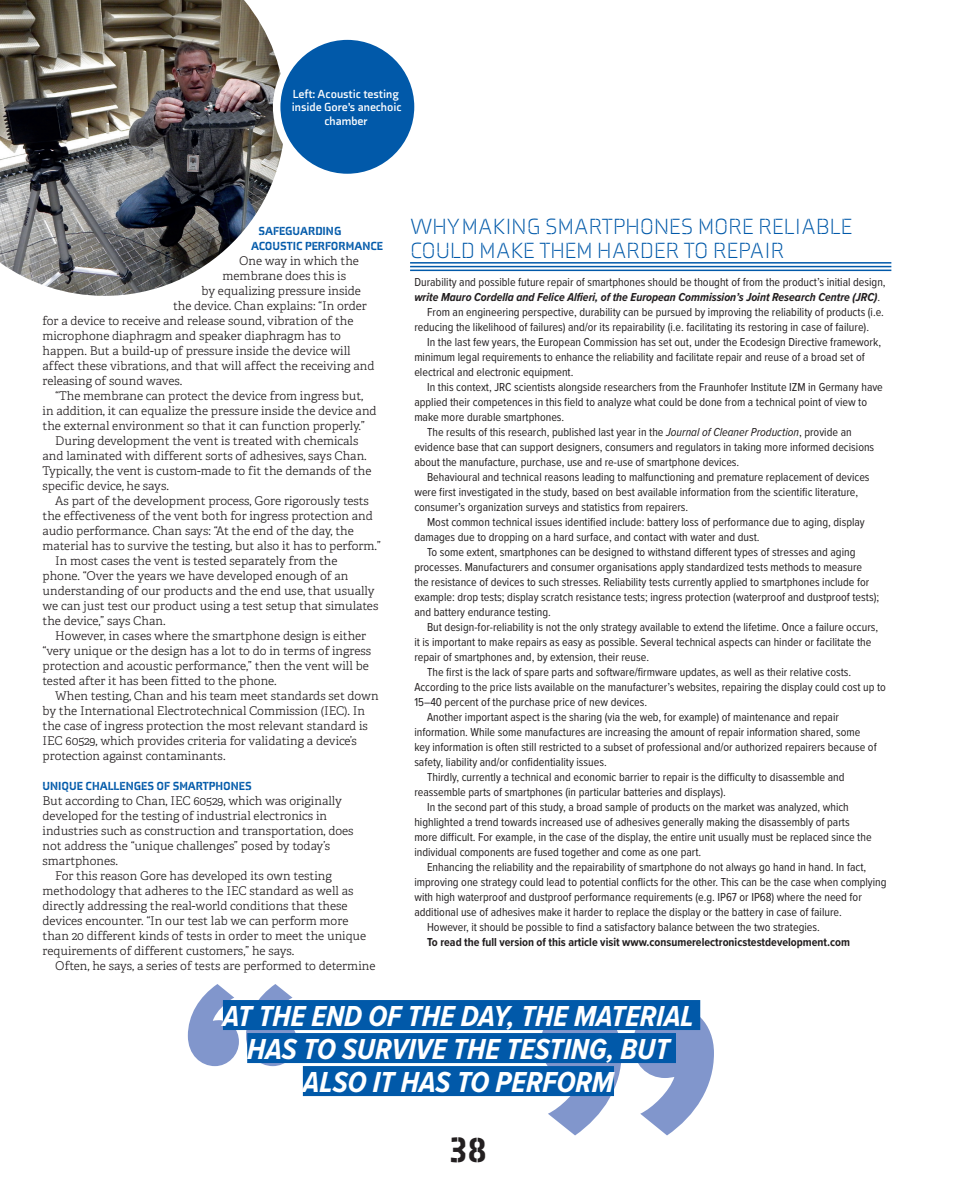
<style>
.page{position:relative;width:957px;height:1191px;background:#fff}
.page>*{position:absolute;margin:0;border:0;box-sizing:border-box;transform-origin:0 0}
.t1{font:900 36px "Axia Stencil";color:#231f20}
.t2{font:italic 700 30px/33px "Proxima Nova Cond";color:#fff;text-align:center}
.Boxhead{font:300 22.5px/24px "Axia Stencil";color:#0159a9}
.Box_copy_indent{font:12px/15px "Proxima Nova Cond";color:#231f20}
.Body_copy_indent{font:300 12px/15px "Adelle";color:#231f20}
.Body_copy_flush{font:300 12px/15px "Adelle";color:#231f20}
.Box_copy{font:12px/15px "Proxima Nova Cond";color:#231f20}
.Box_copy_indent-2{font:700 12px "Proxima Nova Cond";color:#231f20}
.Crosshead{font:900 12px/15px "Axia Stencil";color:#0159a9}
.caption_woc{font:700 12px/13.5px "Axia";color:#fff;text-align:center}
.s1{font-weight:700;font-style:italic}
.s2{font-style:italic}
</style>
<div class="page">
<svg style="left:188px;top:984px;width:109px;height:82px"></svg>
<svg style="left:540px;top:1005px;width:174px;height:130px"></svg>
<hr style="left:410px;top:262px;width:481px;height:1px;background:#0159a9">
<hr style="left:410px;top:266px;width:481px;height:1px;background:#0159a9">
<hr style="left:410px;top:269px;width:481px;height:2px;background:#0159a9">
<img style="left:0;top:0;width:283px;height:296px">
<div style="left:223px;top:1000px;width:477px;height:30px;background:#0159a9"></div>
<div style="left:247px;top:1033px;width:429px;height:30px;background:#0159a9"></div>
<div style="left:303px;top:1066px;width:311px;height:30px;background:#0159a9"></div>
<div style="left:277px;top:36px;width:141px;height:141px;background:#0159a9;border-radius:50%"></div>
<div style="left:273px;top:32px;width:149px;height:149px;border:8px solid #fff;border-radius:50%"></div>
<p class="caption_woc" style="left:292px;top:87px;width:111px">Left: Acoustic testing inside Gore’s anechoic chamber</p>
<p class="Crosshead" style="left:251px;top:223px;width:133px;text-indent:8px">SAFEGUARDING<br>ACOUSTIC PERFORMANCE</p>
<p class="Body_copy_flush" style="left:239px;top:254px;width:121px">One way in which the</p>
<p class="Body_copy_flush" style="left:223px;top:269px;width:125px">membrane does this is</p>
<p class="Body_copy_flush" style="left:202px;top:284px;width:161px">by equalizing pressure inside</p>
<p class="Body_copy_flush" style="left:173px;top:299px;width:195px">the device. Chan explains: “In order</p>
<p class="Body_copy_flush" style="left:43px;top:314px;width:312px">for a device to receive and release sound, vibration of the</p>
<p class="Body_copy_flush" style="left:43px;top:329px;width:300px">microphone diaphragm and speaker diaphragm has to</p>
<p class="Body_copy_flush" style="left:43px;top:344px;width:310px">happen. But a build-up of pressure inside the device will</p>
<p class="Body_copy_flush" style="left:43px;top:359px;width:333px">affect these vibrations, and that will affect the receiving and</p>
<p class="Body_copy_flush" style="left:43px;top:374px;width:141px">releasing of sound waves.</p>
<p class="Body_copy_indent" style="left:43px;top:389px;width:336px;text-indent:13px">“The membrane can protect the device from ingress but, in addition, it can equalize the pressure inside the device and the external environment so that it can function properly.”</p>
<p class="Body_copy_indent" style="left:43px;top:434px;width:330px;text-indent:13px">During development the vent is treated with chemicals and laminated with different sorts of adhesives, says Chan.<br>Typically, the vent is custom-made to fit the demands of the specific device, he says.</p>
<p class="Body_copy_indent" style="left:43px;top:494px;width:340px;text-indent:13px">As part of the development process, Gore rigorously tests the effectiveness of the vent both for ingress protection and audio performance. Chan says: “At the end of the day, the material has to survive the testing, but also it has to perform.”</p>
<p class="Body_copy_indent" style="left:43px;top:554px;width:337px;text-indent:13px">In most cases the vent is tested separately from the<br>phone. “Over the years we have developed enough of an understanding of our products and the end use, that usually we can just test our product using a test setup that simulates the device,” says Chan.</p>
<p class="Body_copy_indent" style="left:43px;top:629px;width:330px;text-indent:13px">However, in cases where the smartphone design is either “very unique or the design has a lot to do in terms of ingress protection and acoustic performance,” then the vent will be tested after it has been fitted to the phone.</p>
<p class="Body_copy_indent" style="left:43px;top:689px;width:338px;text-indent:13px">When testing, Chan and his team meet standards set down by the International Electrotechnical Commission (IEC). In the case of ingress protection the most relevant standard is IEC 60529, which provides criteria for validating a device’s protection against contaminants.</p>
<p class="Crosshead" style="left:43px;top:778px;width:211px">UNIQUE CHALLENGES OF SMARTPHONES</p>
<p class="Body_copy_flush" style="left:43px;top:794px;width:313px">But according to Chan, IEC 60529, which was originally developed for the testing of industrial electronics in industries such as construction and transportation, does not address the “unique challenges” posed by today’s smartphones.</p>
<p class="Body_copy_indent" style="left:43px;top:869px;width:325px;text-indent:13px">For this reason Gore has developed its own testing methodology that adheres to the IEC standard as well as directly addressing the real-world conditions that these devices encounter. “In our test lab we can perform more than 20 different kinds of tests in order to meet the unique requirements of different customers,” he says.</p>
<p class="Body_copy_indent" style="left:55px;top:959px;width:322px">Often, he says, a series of tests are performed to determine</p>
<p class="Boxhead" style="left:410px;top:214px;width:444px">WHY MAKING SMARTPHONES MORE RELIABLE<br>COULD MAKE THEM HARDER TO REPAIR</p>
<p class="Box_copy" style="left:414px;top:273px;width:473px">Durability and possible future repair of smartphones should be thought of from the product’s initial design, <span class="s1">write Mauro Cordella and Felice Alfieri, of the European Commission’s Joint Research Centre (JRC)</span>.</p>
<p class="Box_copy_indent" style="left:414px;top:303px;width:471px;text-indent:13px">From an engineering perspective, durability can be pursued by improving the reliability of products (i.e. reducing the likelihood of failures) and/or its repairability (i.e. facilitating its restoring in case of failure).</p>
<p class="Box_copy_indent" style="left:414px;top:333px;width:468px;text-indent:13px">In the last few years, the European Commission has set out, under the Ecodesign Directive framework, minimum legal requirements to enhance the reliability and facilitate repair and reuse of a broad set of electrical and electronic equipment.</p>
<p class="Box_copy_indent" style="left:414px;top:378px;width:470px;text-indent:13px">In this context, JRC scientists alongside researchers from the Fraunhofer Institute IZM in Germany have applied their competences in this field to analyze what could be done from a technical point of view to make more durable smartphones.</p>
<p class="Box_copy_indent" style="left:414px;top:423px;width:461px;text-indent:13px">The results of this research, published last year in the <span class="s2">Journal of Cleaner Production</span>, provide an evidence base that can support designers, consumers and regulators in taking more informed decisions about the manufacture, purchase, use and re-use of smartphone devices.</p>
<p class="Box_copy_indent" style="left:414px;top:468px;width:457px;text-indent:13px">Behavioural and technical reasons leading to malfunctioning and premature replacement of devices were first investigated in the study, based on best available information from the scientific literature, consumer’s organization surveys and statistics from repairers.</p>
<p class="Box_copy_indent" style="left:414px;top:513px;width:452px;text-indent:13px">Most common technical issues identified include: battery loss of performance due to aging, display damages due to dropping on a hard surface, and contact with water and dust.</p>
<p class="Box_copy_indent" style="left:414px;top:543px;width:466px;text-indent:13px">To some extent, smartphones can be designed to withstand different types of stresses and aging processes. Manufacturers and consumer organisations apply standardized tests methods to measure the resistance of devices to such stresses. Reliability tests currently applied to smartphones include for example: drop tests; display scratch resistance tests; ingress protection (waterproof and dustproof tests); and battery endurance testing.</p>
<p class="Box_copy_indent" style="left:414px;top:618px;width:465px;text-indent:13px">But design-for-reliability is not the only strategy available to extend the lifetime. Once a failure occurs, it is important to make repairs as easy as possible. Several technical aspects can hinder or facilitate the repair of smartphones and, by extension, their reuse.</p>
<p class="Box_copy_indent" style="left:414px;top:663px;width:473px;text-indent:13px">The first is the lack of spare parts and software/firmware updates, as well as their relative costs.<br>According to the price lists available on the manufacturer’s websites, repairing the display could cost up to<br>15–40 percent of the purchase price of new devices.</p>
<p class="Box_copy_indent" style="left:414px;top:708px;width:464px;text-indent:13px">Another important aspect is the sharing (via the web, for example) of maintenance and repair information. While some manufactures are increasing the amount of repair information shared, some key information is often still restricted to a subset of professional and/or authorized repairers because of safety, liability and/or confidentiality issues.</p>
<p class="Box_copy_indent" style="left:414px;top:768px;width:432px;text-indent:13px">Thirdly, currently a technical and economic barrier to repair is the difficulty to disassemble and reassemble parts of smartphones (in particular batteries and displays).</p>
<p class="Box_copy_indent" style="left:414px;top:798px;width:459px;text-indent:13px">In the second part of this study, a broad sample of products on the market was analyzed, which highlighted a trend towards increased use of adhesives generally making the disassembly of parts more difficult. For example, in the case of the display, the entire unit usually must be replaced since the individual components are fused together and come as one part.</p>
<p class="Box_copy_indent" style="left:414px;top:858px;width:474px;text-indent:13px">Enhancing the reliability and the repairability of smartphone do not always go hand in hand. In fact, improving one strategy could lead to potential conflicts for the other. This can be the case when complying with high waterproof and dustproof performance requirements (e.g. IP67 or IP68) where the need for additional use of adhesives make it harder to replace the display or the battery in case of failure.</p>
<p class="Box_copy_indent" style="left:427px;top:918px;width:394px">However, it should be possible to find a satisfactory balance between the two strategies.</p>
<p class="Box_copy_indent-2" style="left:427px;top:933px;width:424px">To read the full version of this article visit www.consumerelectronicstestdevelopment.com</p>
<p class="t2" style="left:223px;top:998px;width:472px">AT THE END OF THE DAY, THE MATERIAL<br>HAS TO SURVIVE THE TESTING, BUT<br>ALSO IT HAS TO PERFORM</p>
<h1 class="t1" style="left:450px;top:1128px;width:39px">38</h1>
</div>
